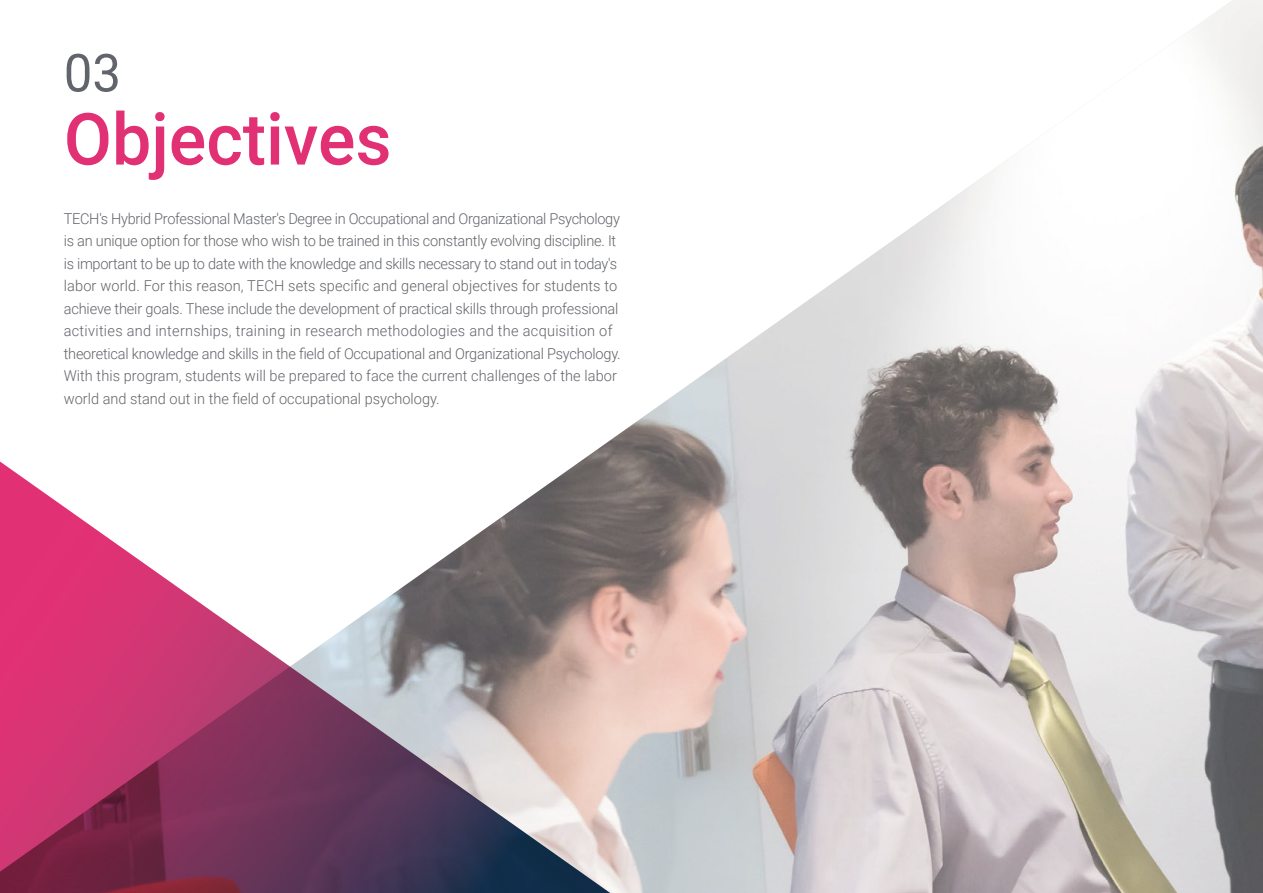
<style>
.page{position:relative;width:1263px;height:893px;background:#fff}
.page>*{position:absolute;margin:0;border:0;box-sizing:border-box;transform-origin:0 0}
.t1{font:500 72px "Roboto";color:#e23074}
.t2{font:52.5px "Roboto";color:#61646a}
.t3{font:300 15px/22.5px "Roboto";letter-spacing:-.01em;color:#61646a}
</style>
<div class="page">
<img style="left:602px;top:0;width:661px;height:893px">
<svg style="left:0;top:446px;width:640px;height:447px"></svg>
<h2 class="t2" style="left:64px;top:36px;width:59px">03</h2>
<h1 class="t1" style="left:64px;top:89px;width:329px">Objectives</h1>
<p class="t3" style="left:64px;top:207px;width:558px">TECH's Hybrid Professional Master's Degree in Occupational and Organizational Psychology is an unique option for those who wish to be trained in this constantly evolving discipline. It is important to be up to date with the knowledge and skills necessary to stand out in today's labor world. For this reason, TECH sets specific and general objectives for students to achieve their goals. These include the development of practical skills through professional activities and internships, training in research methodologies and the acquisition of theoretical knowledge and skills in the field of Occupational and Organizational Psychology.<br>With this program, students will be prepared to face the current challenges of the labor world and stand out in the field of occupational psychology.</p>
</div>
